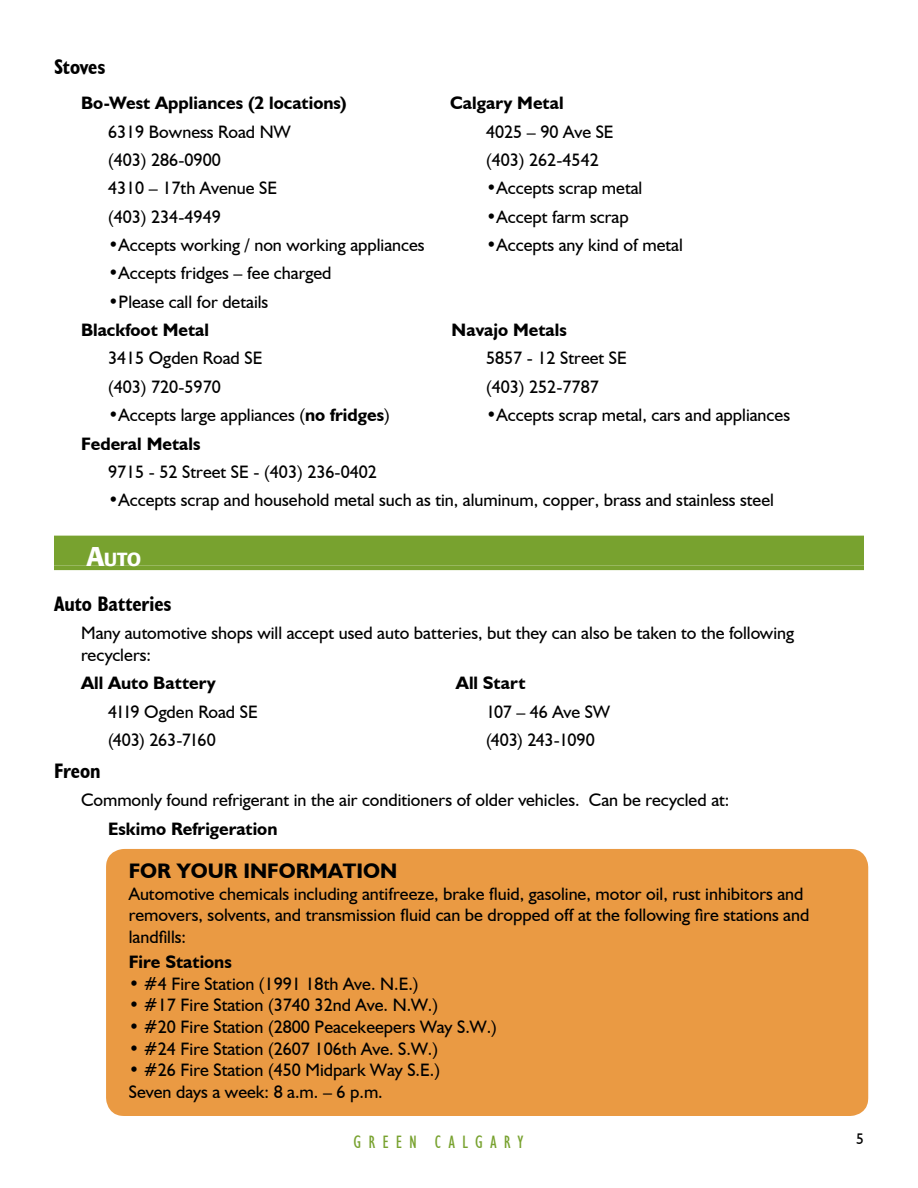
<style>
.page{position:relative;width:918px;height:1188px;background:#fff}
.page>*{position:absolute;margin:0;border:0;box-sizing:border-box;transform-origin:0 0}
.t1{font:700 condensed 21px "Humanist 521 BT";letter-spacing:-.005em;color:#000}
.t2{font:700 21px "Humanist 521 BT";color:#000}
.t3{font:18.9px "Texaco Argo Bla";color:#fff}
.t4{font:18px/21.6px "Humanist 521 BT";color:#000}
.t5{font:700 18px "Humanist 521 BT";color:#000}
.t6{font:condensed 18px "Humanist 521 BT";letter-spacing:.395em;color:#78a22f}
.t7{font:15.45px "Humanist 521 BT";color:#000}
.s1{font-weight:700}
.s2{font-size:27px}
</style>
<div class="page">
<div style="left:54px;top:536px;width:810px;height:30px;background:#78a22f"></div>
<hr style="left:54px;top:566px;width:810px;height:4px;background:#78a22f">
<div style="left:106px;top:849px;width:763px;height:267px;background:#ea9a43"></div>
<div style="left:129px;top:858px;width:722px;height:248px;background:#ea9a43"></div>
<p class="t1" style="left:54px;top:54px;width:53px">Stoves</p>
<p class="t5" style="left:81px;top:92px;width:267px">Bo-West Appliances (2 locations)</p>
<p class="t5" style="left:450px;top:92px;width:115px">Calgary Metal</p>
<p class="t4" style="left:108px;top:120px;width:184px">6319 Bowness Road NW</p>
<p class="t4" style="left:486px;top:120px;width:129px">4025 – 90 Ave SE</p>
<p class="t4" style="left:108px;top:149px;width:114px">(403) 286-0900</p>
<p class="t4" style="left:486px;top:149px;width:114px">(403) 262-4542</p>
<p class="t4" style="left:108px;top:177px;width:171px">4310 – 17th Avenue SE</p>
<p class="t4" style="left:486px;top:177px;width:158px">•Accepts scrap metal</p>
<p class="t4" style="left:108px;top:205px;width:114px">(403) 234-4949</p>
<p class="t4" style="left:486px;top:205px;width:144px">•Accept farm scrap</p>
<p class="t4" style="left:108px;top:234px;width:318px">•Accepts working / non working appliances</p>
<p class="t4" style="left:486px;top:234px;width:198px">•Accepts any kind of metal</p>
<p class="t4" style="left:108px;top:262px;width:225px">•Accepts fridges – fee charged</p>
<p class="t4" style="left:108px;top:290px;width:162px">•Please call for details</p>
<p class="t5" style="left:81px;top:319px;width:130px">Blackfoot Metal</p>
<p class="t5" style="left:452px;top:319px;width:117px">Navajo Metals</p>
<p class="t4" style="left:108px;top:347px;width:156px">3415 Ogden Road SE</p>
<p class="t4" style="left:486px;top:347px;width:143px">5857 - 12 Street SE</p>
<p class="t4" style="left:108px;top:376px;width:114px">(403) 720-5970</p>
<p class="t4" style="left:486px;top:376px;width:114px">(403) 252-7787</p>
<p class="t4" style="left:108px;top:404px;width:283px">•Accepts large appliances (<span class="s1">no fridges</span>)</p>
<p class="t4" style="left:486px;top:404px;width:306px">•Accepts scrap metal, cars and appliances</p>
<p class="t5" style="left:81px;top:432px;width:121px">Federal Metals</p>
<p class="t4" style="left:108px;top:461px;width:271px">9715 - 52 Street SE - (403) 236-0402</p>
<p class="t4" style="left:108px;top:489px;width:668px">•Accepts scrap and household metal such as tin, aluminum, copper, brass and stainless steel</p>
<p class="t3" style="left:86px;top:547px;width:56px"><span class="s2">A</span>uto</p>
<p class="t1" style="left:54px;top:591px;width:119px">Auto Batteries</p>
<p class="t4" style="left:81px;top:622px;width:715px">Many automotive shops will accept used auto batteries, but they can also be taken to the following recyclers:</p>
<p class="t5" style="left:81px;top:672px;width:136px">All Auto Battery</p>
<p class="t5" style="left:456px;top:672px;width:71px">All Start</p>
<p class="t4" style="left:108px;top:700px;width:152px">4119 Ogden Road SE</p>
<p class="t4" style="left:486px;top:700px;width:125px">107 – 46 Ave SW</p>
<p class="t4" style="left:108px;top:729px;width:109px">(403) 263-7160</p>
<p class="t4" style="left:486px;top:729px;width:110px">(403) 243-1090</p>
<p class="t1" style="left:54px;top:758px;width:48px">Freon</p>
<p class="t4" style="left:81px;top:789px;width:650px">Commonly found refrigerant in the air conditioners of older vehicles. Can be recycled at:</p>
<p class="t5" style="left:108px;top:817px;width:171px">Eskimo Refrigeration</p>
<p class="t2" style="left:129px;top:858px;width:270px">FOR YOUR INFORMATION</p>
<p class="t4" style="left:129px;top:882px;width:682px">Automotive chemicals including antifreeze, brake fluid, gasoline, motor oil, rust inhibitors and removers, solvents, and transmission fluid can be dropped off at the following fire stations and landfills:</p>
<p class="t5" style="left:129px;top:951px;width:105px">Fire Stations</p>
<p class="t4" style="left:129px;top:972px;width:291px">• #4 Fire Station (1991 18th Ave. N.E.)</p>
<p class="t4" style="left:129px;top:994px;width:311px">• #17 Fire Station (3740 32nd Ave. N.W.)</p>
<p class="t4" style="left:129px;top:1016px;width:370px">• #20 Fire Station (2800 Peacekeepers Way S.W.)</p>
<p class="t4" style="left:129px;top:1037px;width:311px">• #24 Fire Station (2607 106th Ave. S.W.)</p>
<p class="t4" style="left:129px;top:1059px;width:313px">• #26 Fire Station (450 Midpark Way S.E.)<br>Seven days a week: 8 a.m. – 6 p.m.</p>
<p class="t6" style="left:354px;top:1131px;width:171px">GREEN CALGARY</p>
<p class="t7" style="left:856px;top:1130px;width:9px">5</p>
</div>
